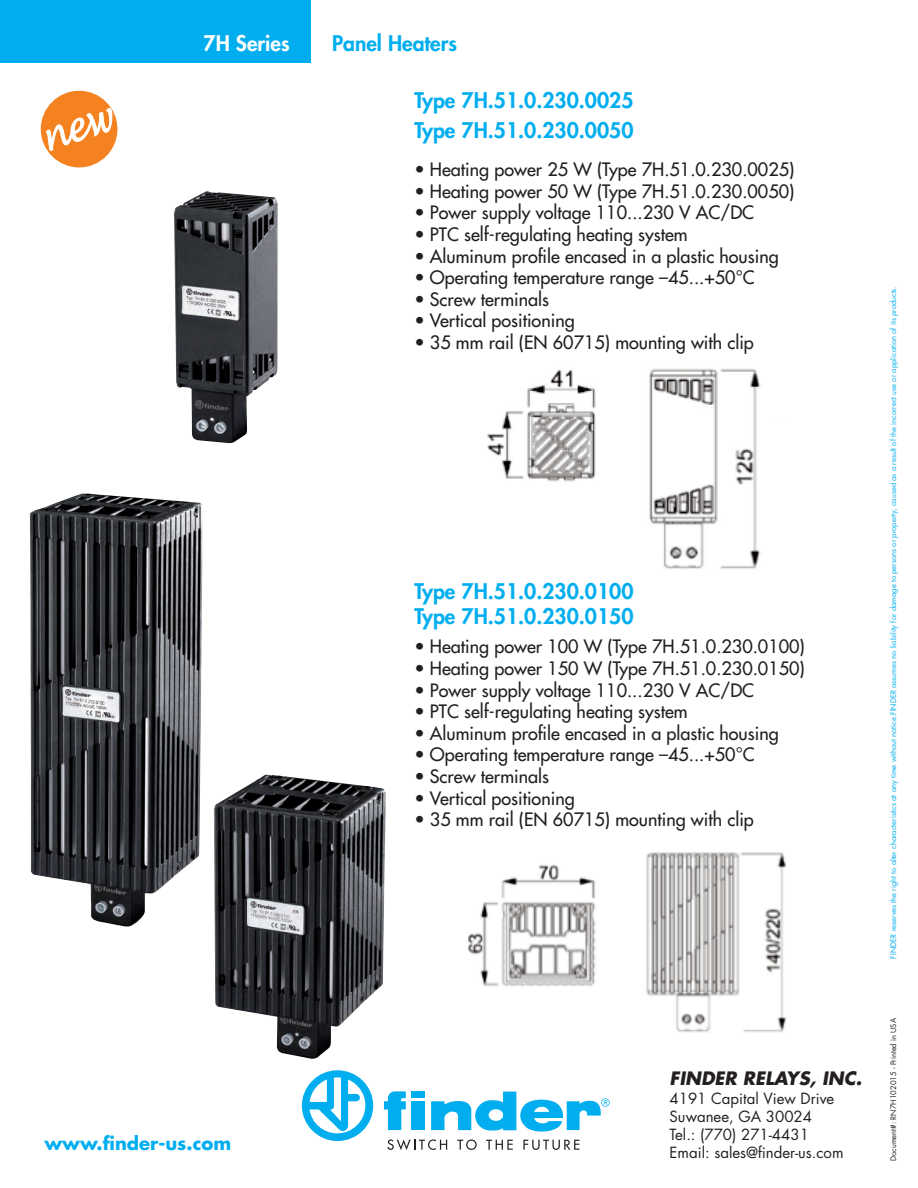
<style>
.page{position:relative;width:918px;height:1188px;background:#fff}
.page>*{position:absolute;margin:0;border:0;box-sizing:border-box;transform-origin:0 0}
.t1{font:800 21px/30.2px "Futura Std";color:#00aeef}
.t2{font:800 21px "Futura Std";color:#fff}
.t3{font:500 18px "Futura Std";color:#231f20}
.t4{font:700 18px "Futura Std";color:#00aeef}
.t5{font:italic 700 18px "Futura Std";color:#231f20}
.t6{font:15px/18px "Futura Std";color:#231f20}
.t7{font:7.5px "Futura Std";color:#00aeef}
.t8{font:7.5px "Futura Std";color:#231f20}
</style>
<div class="page">
<div style="left:0;top:0;width:311px;height:63px;background:#00aeef"></div>
<svg style="left:302px;top:1070px;width:71px;height:71px"></svg>
<svg style="left:431px;top:1092px;width:179px;height:40px"></svg>
<svg style="left:384px;top:1091px;width:22px;height:39px"></svg>
<div style="left:411px;top:1101px;width:14px;height:29px;background:#00aeef"></div>
<div style="left:411px;top:1091px;width:14px;height:7px;background:#00aeef"></div>
<svg style="left:387px;top:1139px;width:60px;height:11px"></svg>
<svg style="left:457px;top:1139px;width:20px;height:11px"></svg>
<svg style="left:486px;top:1140px;width:27px;height:10px"></svg>
<svg style="left:523px;top:1140px;width:57px;height:10px"></svg>
<img style="left:174px;top:191px;width:104px;height:252px">
<img style="left:214px;top:775px;width:172px;height:284px">
<img style="left:468px;top:852px;width:319px;height:181px">
<img style="left:487px;top:368px;width:274px;height:201px">
<div style="left:41px;top:91px;width:76px;height:76px;background:#f58220;border-radius:50%"></div>
<svg style="left:46px;top:108px;width:67px;height:43px"></svg>
<img style="left:30px;top:494px;width:172px;height:433px">
<p class="t2" style="left:204px;top:30px;width:88px">7H Series</p>
<p class="t4" style="left:44px;top:1132px;width:188px">www.finder-us.com</p>
<p class="t1" style="left:332px;top:28px;width:127px">Panel Heaters</p>
<p class="t1" style="left:414px;top:85px;width:221px">Type 7H.51.0.230.0025<br>Type 7H.51.0.230.0050</p>
<p class="t3" style="left:414px;top:158px;width:382px">• Heating power 25 W (Type 7H.51.0.230.0025)</p>
<p class="t3" style="left:414px;top:180px;width:382px">• Heating power 50 W (Type 7H.51.0.230.0050)</p>
<p class="t3" style="left:414px;top:202px;width:341px">• Power supply voltage 110...230 V AC/DC</p>
<p class="t3" style="left:414px;top:223px;width:275px">• PTC self-regulating heating system</p>
<p class="t3" style="left:414px;top:245px;width:366px">• Aluminum profile encased in a plastic housing</p>
<p class="t3" style="left:414px;top:266px;width:342px">• Operating temperature range –45...+50°C</p>
<p class="t3" style="left:414px;top:288px;width:136px">• Screw terminals</p>
<p class="t3" style="left:414px;top:310px;width:162px">• Vertical positioning</p>
<p class="t3" style="left:414px;top:331px;width:341px">• 35 mm rail (EN 60715) mounting with clip</p>
<p class="t1" style="left:414px;top:578px;width:221px;line-height:25.2px">Type 7H.51.0.230.0100<br>Type 7H.51.0.230.0150</p>
<p class="t3" style="left:414px;top:636px;width:392px">• Heating power 100 W (Type 7H.51.0.230.0100)</p>
<p class="t3" style="left:414px;top:657px;width:392px">• Heating power 150 W (Type 7H.51.0.230.0150)</p>
<p class="t3" style="left:414px;top:679px;width:341px">• Power supply voltage 110...230 V AC/DC</p>
<p class="t3" style="left:414px;top:700px;width:275px">• PTC self-regulating heating system</p>
<p class="t3" style="left:414px;top:722px;width:366px">• Aluminum profile encased in a plastic housing</p>
<p class="t3" style="left:414px;top:744px;width:342px">• Operating temperature range –45...+50°C</p>
<p class="t3" style="left:414px;top:765px;width:136px">• Screw terminals</p>
<p class="t3" style="left:414px;top:787px;width:162px">• Vertical positioning</p>
<p class="t3" style="left:414px;top:808px;width:341px">• 35 mm rail (EN 60715) mounting with clip</p>
<p class="t5" style="left:670px;top:1066px;width:194px">FINDER RELAYS, INC.</p>
<p class="t6" style="left:670px;top:1090px;width:175px">4191 Capital View Drive<br>Suwanee, GA 30024<br>Tel.: (770) 271-4431<br>Email: sales@finder-us.com</p>
<p class="t7" style="left:889px;top:958px;width:674px;rotate:-90deg">FINDER reserves the right to alter characteristics at any time without notice.FINDER assumes no liability for damage to persons or property, caused as a result of the incorrect use or application of its products.</p>
<p class="t8" style="left:889px;top:1161px;width:144px;rotate:-90deg">Document#: RN7H102015 - Printed in USA</p>
</div>
